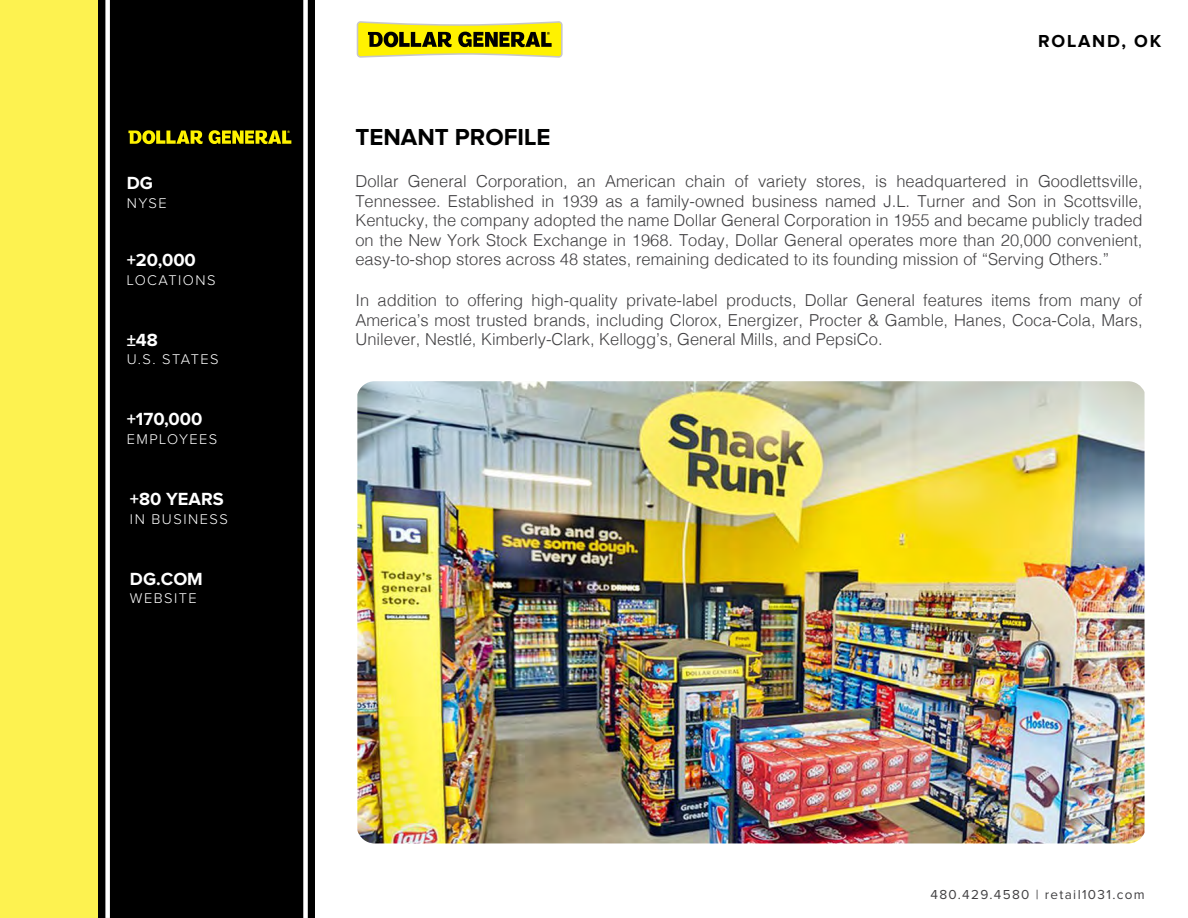
<style>
.page{position:relative;width:1188px;height:918px;background:#fff}
.page>*{position:absolute;margin:0;border:0;box-sizing:border-box;transform-origin:0 0}
.t1{font:700 24px "Proxima Nova";color:#000101}
.t2{font:700 18.15px "Proxima Nova";color:#fff}
.t3{font:700 18px "Proxima Nova";letter-spacing:.1em;color:#000}
.t4{font:300 16.5px/19.5px "Helvetica";color:#414042;text-align:justify}
.t5{font:300 14.55px "Proxima Nova";letter-spacing:.1em;color:#fff}
.t6{font:13.5px "Proxima Nova";letter-spacing:.1em;color:#414042}
</style>
<div class="page">
<div style="left:0;top:0;width:108px;height:918px;background:#fdf250"></div>
<div style="left:99px;top:0;width:216px;height:918px;background:#000"></div>
<div style="left:105px;top:0;width:5px;height:918px;background:#fff"></div>
<div style="left:303px;top:0;width:5px;height:918px;background:#fff"></div>
<svg style="left:357px;top:21px;width:206px;height:37px;background:#c2ba2f"></svg>
<img style="left:357px;top:381px;width:788px;height:462px">
<svg style="left:128px;top:130px;width:75px;height:15px"></svg>
<svg style="left:209px;top:130px;width:82px;height:14px"></svg>
<p class="t2" style="left:127px;top:175px;width:28px">DG</p>
<p class="t5" style="left:127px;top:196px;width:41px">NYSE</p>
<p class="t2" style="left:127px;top:252px;width:71px">+20,000</p>
<p class="t5" style="left:127px;top:273px;width:90px">LOCATIONS</p>
<p class="t2" style="left:127px;top:331px;width:33px">±48</p>
<p class="t5" style="left:127px;top:353px;width:93px">U.S. STATES</p>
<p class="t2" style="left:127px;top:411px;width:77px">+170,000</p>
<p class="t5" style="left:127px;top:432px;width:92px">EMPLOYEES</p>
<p class="t2" style="left:130px;top:491px;width:95px">+80 YEARS</p>
<p class="t5" style="left:130px;top:512px;width:99px">IN BUSINESS</p>
<p class="t2" style="left:130px;top:570px;width:74px">DG.COM</p>
<p class="t5" style="left:130px;top:592px;width:68px">WEBSITE</p>
<h1 class="t1" style="left:355px;top:126px;width:196px">TENANT PROFILE</h1>
<p class="t3" style="left:1038px;top:32px;width:125px">ROLAND, OK</p>
<p class="t4" style="left:355px;top:171px;width:789px">Dollar General Corporation, an American chain of variety stores, is headquartered in Goodlettsville, Tennessee. Established in 1939 as a family-owned business named J.L. Turner and Son in Scottsville, Kentucky, the company adopted the name Dollar General Corporation in 1955 and became publicly traded on the New York Stock Exchange in 1968. Today, Dollar General operates more than 20,000 convenient, easy-to-shop stores across 48 states, remaining dedicated to its founding mission of “Serving Others.”</p>
<p class="t4" style="left:355px;top:290px;width:789px">In addition to offering high-quality private-label products, Dollar General features items from many of America’s most trusted brands, including Clorox, Energizer, Procter &amp; Gamble, Hanes, Coca-Cola, Mars, Unilever, Nestlé, Kimberly-Clark, Kellogg’s, General Mills, and PepsiCo.</p>
<p class="t6" style="left:931px;top:889px;width:216px">480.429.4580 | retail1031.com</p>
</div>
